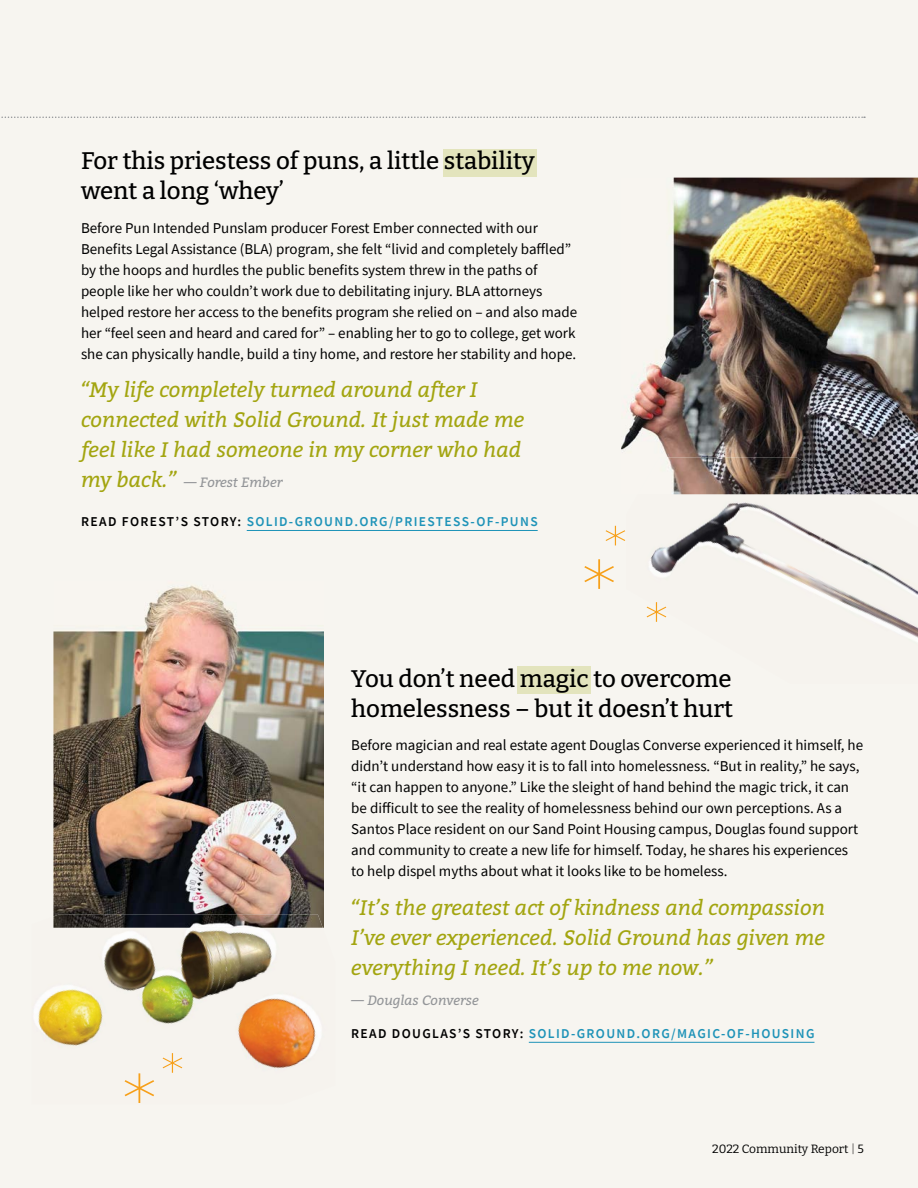
<style>
.page{position:relative;width:918px;height:1188px;background:#f7f5f0}
.page>*{position:absolute;margin:0;border:0;box-sizing:border-box;transform-origin:0 0}
.t1{font:500 24px/30px "Bitter";color:#000}
.t2{font:italic 21px/30px "Bitter";color:#a3a510}
.t3{font:15px/21px "Source Sans Pro";color:#000}
.t4{font:600 13.5px "Source Sans Pro";letter-spacing:.1em;color:#1e93b8}
.t5{font:italic 13.5px "Bitter";color:#939598}
.t6{font:12px "Bitter";color:#000}
.s1{font-size:21px;color:#a3a510}
.s2{color:#000}
.s3{font-weight:300}
</style>
<div class="page">
<svg style="left:1px;top:117px;width:864px;height:1px"></svg>
<div style="left:443px;top:149px;width:94px;height:28px;background:#e3e4bd"></div>
<div style="left:518px;top:667px;width:73px;height:27px;background:#e3e4bd"></div>
<img style="left:53px;top:585px;width:271px;height:331px">
<img style="left:621px;top:178px;width:297px;height:316px">
<img style="left:34px;top:916px;width:290px;height:180px">
<img style="left:53px;top:914px;width:270px;height:14px">
<img style="left:646px;top:494px;width:272px;height:146px">
<img style="left:638px;top:457px;width:222px;height:37px">
<svg style="left:606px;top:526px;width:19px;height:19px"></svg>
<svg style="left:163px;top:1053px;width:19px;height:20px"></svg>
<svg style="left:584px;top:559px;width:30px;height:30px"></svg>
<svg style="left:647px;top:602px;width:19px;height:20px"></svg>
<svg style="left:125px;top:1073px;width:29px;height:30px"></svg>
<hr style="left:247px;top:530px;width:291px;height:1px;background:#1e93b8">
<hr style="left:529px;top:1042px;width:286px;height:1px;background:#1e93b8">
<h1 class="t1" style="left:81px;top:145px;width:455px">For this priestess of puns, a little stability went a long ‘whey’</h1>
<p class="t3" style="left:81px;top:217px;width:498px">Before Pun Intended Punslam producer Forest Ember connected with our Benefits Legal Assistance (BLA) program, she felt “livid and completely baffled” by the hoops and hurdles the public benefits system threw in the paths of people like her who couldn’t work due to debilitating injury. BLA attorneys helped restore her access to the benefits program she relied on – and also made her “feel seen and heard and cared for” – enabling her to go to college, get work she can physically handle, build a tiny home, and restore her stability and hope.</p>
<h2 class="t2" style="left:81px;top:375px;width:445px">“My life completely turned around after I connected with Solid Ground. It just made me feel like I had someone in my corner who had</h2>
<p class="t5" style="left:81px;top:474px;width:203px"><span class="s1">my back.”</span> — Forest Ember</p>
<p class="t4" style="left:81px;top:513px;width:458px"><span class="s2">READ FOREST’S STORY:</span> SOLID-GROUND.ORG/PRIESTESS-OF-PUNS</p>
<h1 class="t1" style="left:351px;top:663px;width:383px">You don’t need magic to overcome homelessness – but it doesn’t hurt</h1>
<p class="t3" style="left:351px;top:735px;width:513px">Before magician and real estate agent Douglas Converse experienced it himself, he didn’t understand how easy it is to fall into homelessness. “But in reality,” he says, “it can happen to anyone.” Like the sleight of hand behind the magic trick, it can be difficult to see the reality of homelessness behind our own perceptions. As a Santos Place resident on our Sand Point Housing campus, Douglas found support and community to create a new life for himself. Today, he shares his experiences to help dispel myths about what it looks like to be homeless.</p>
<h2 class="t2" style="left:351px;top:893px;width:475px;text-align:justify">“It’s the greatest act of kindness and compassion I’ve ever experienced. Solid Ground has given me everything I need. It’s up to me now.”</h2>
<p class="t5" style="left:351px;top:992px;width:129px">— Douglas Converse</p>
<p class="t4" style="left:351px;top:1024px;width:465px"><span class="s2">READ DOUGLAS’S STORY:</span> SOLID-GROUND.ORG/MAGIC-OF-HOUSING</p>
<p class="t6" style="left:712px;top:1141px;width:153px">2022 Community Report <span class="s3">|</span> 5</p>
</div>
